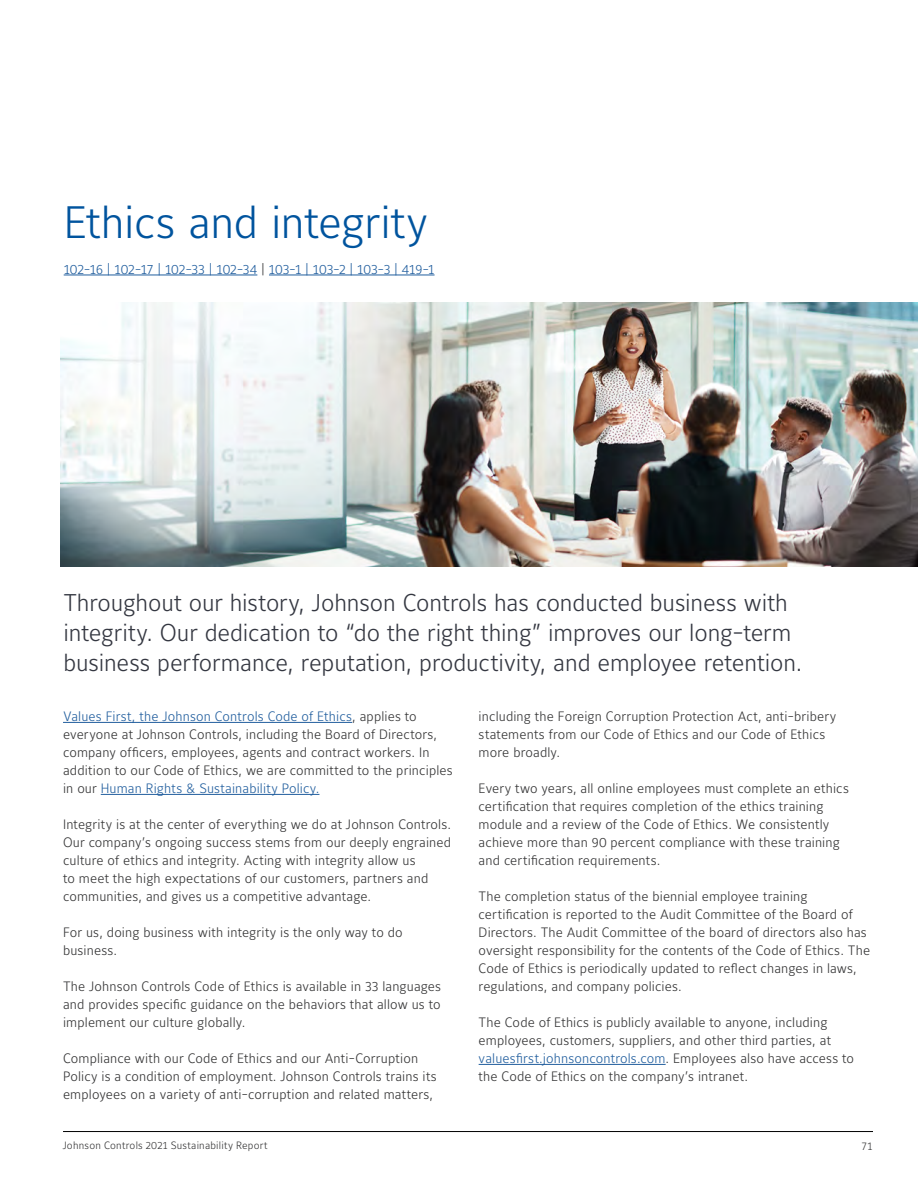
<style>
.page{position:relative;width:918px;height:1188px;background:#fff}
.page>*{position:absolute;margin:0;border:0;box-sizing:border-box;transform-origin:0 0}
.t1{font:300 45px "Maurea Jci Lf ML";letter-spacing:-.01em;color:#00549e}
.t2{font:300 24px/30px "Maurea Jci Lf ML";letter-spacing:-.005em;color:#343741}
.t3{font:300 13.5px/18px "Maurea Jci Lf ML";letter-spacing:.01em;color:#333334}
.t4{font:300 13.5px "Maurea Jci Lf ML";letter-spacing:-.005em;color:#215e9e}
.t5{font:300 10.5px "Maurea Jci Lf ML";letter-spacing:.02em;color:#333334}
.t6{font:300 10.5px "Maurea Jci Tf ML";color:#333334}
.s1{color:#333334}
.s2{color:#215e9e}
</style>
<div class="page">
<hr style="left:63px;top:722px;width:289px;height:1px;background:#215e9e">
<hr style="left:101px;top:794px;width:218px;height:1px;background:#215e9e">
<hr style="left:479px;top:1064px;width:187px;height:1px;background:#215e9e">
<hr style="left:64px;top:275px;width:193px;height:1px;background:#215e9e">
<hr style="left:269px;top:275px;width:166px;height:1px;background:#215e9e">
<img style="left:61px;top:303px;width:857px;height:264px">
<hr style="left:63px;top:1131px;width:810px;height:1px;background:#000">
<h1 class="t1" style="left:64px;top:194px;width:365px">Ethics and integrity</h1>
<p class="t4" style="left:64px;top:261px;width:372px">102-16 | 102-17 | 102-33 | 102-34 <span class="s1">|</span> 103-1 | 103-2 | 103-3 | 419-1</p>
<h2 class="t2" style="left:63px;top:587px;width:741px">Throughout our history, Johnson Controls has conducted business with integrity. Our dedication to “do the right thing” improves our long-term business performance, reputation, productivity, and employee retention.</h2>
<p class="t3" style="left:63px;top:707px;width:391px"><span class="s2">Values First, the Johnson Controls Code of Ethics</span>, applies to everyone at Johnson Controls, including the Board of Directors, company officers, employees, agents and contract workers. In addition to our Code of Ethics, we are committed to the principles in our <span class="s2">Human Rights &amp; Sustainability Policy.</span></p>
<p class="t3" style="left:63px;top:815px;width:390px">Integrity is at the center of everything we do at Johnson Controls.<br>Our company’s ongoing success stems from our deeply engrained culture of ethics and integrity. Acting with integrity allow us<br>to meet the high expectations of our customers, partners and communities, and gives us a competitive advantage.</p>
<p class="t3" style="left:63px;top:923px;width:341px">For us, doing business with integrity is the only way to do business.</p>
<p class="t3" style="left:63px;top:977px;width:380px;text-align:justify">The Johnson Controls Code of Ethics is available in 33 languages and provides specific guidance on the behaviors that allow us to implement our culture globally.</p>
<p class="t3" style="left:63px;top:1049px;width:375px">Compliance with our Code of Ethics and our Anti-Corruption<br>Policy is a condition of employment. Johnson Controls trains its employees on a variety of anti-corruption and related matters,</p>
<p class="t3" style="left:479px;top:707px;width:359px">including the Foreign Corruption Protection Act, anti-bribery statements from our Code of Ethics and our Code of Ethics more broadly.</p>
<p class="t3" style="left:479px;top:779px;width:372px">Every two years, all online employees must complete an ethics certification that requires completion of the ethics training module and a review of the Code of Ethics. We consistently achieve more than 90 percent compliance with these training and certification requirements.</p>
<p class="t3" style="left:479px;top:887px;width:393px">The completion status of the biennial employee training certification is reported to the Audit Committee of the Board of Directors. The Audit Committee of the board of directors also has oversight responsibility for the contents of the Code of Ethics. The Code of Ethics is periodically updated to reflect changes in laws, regulations, and company policies.</p>
<p class="t3" style="left:479px;top:1013px;width:377px">The Code of Ethics is publicly available to anyone, including employees, customers, suppliers, and other third parties, at <span class="s2">valuesfirst.johnsoncontrols.com</span>. Employees also have access to the Code of Ethics on the company’s intranet.</p>
<p class="t5" style="left:63px;top:1139px;width:207px">Johnson Controls 2021 Sustainability Report</p>
<p class="t6" style="left:861px;top:1139px;width:13px">71</p>
</div>
